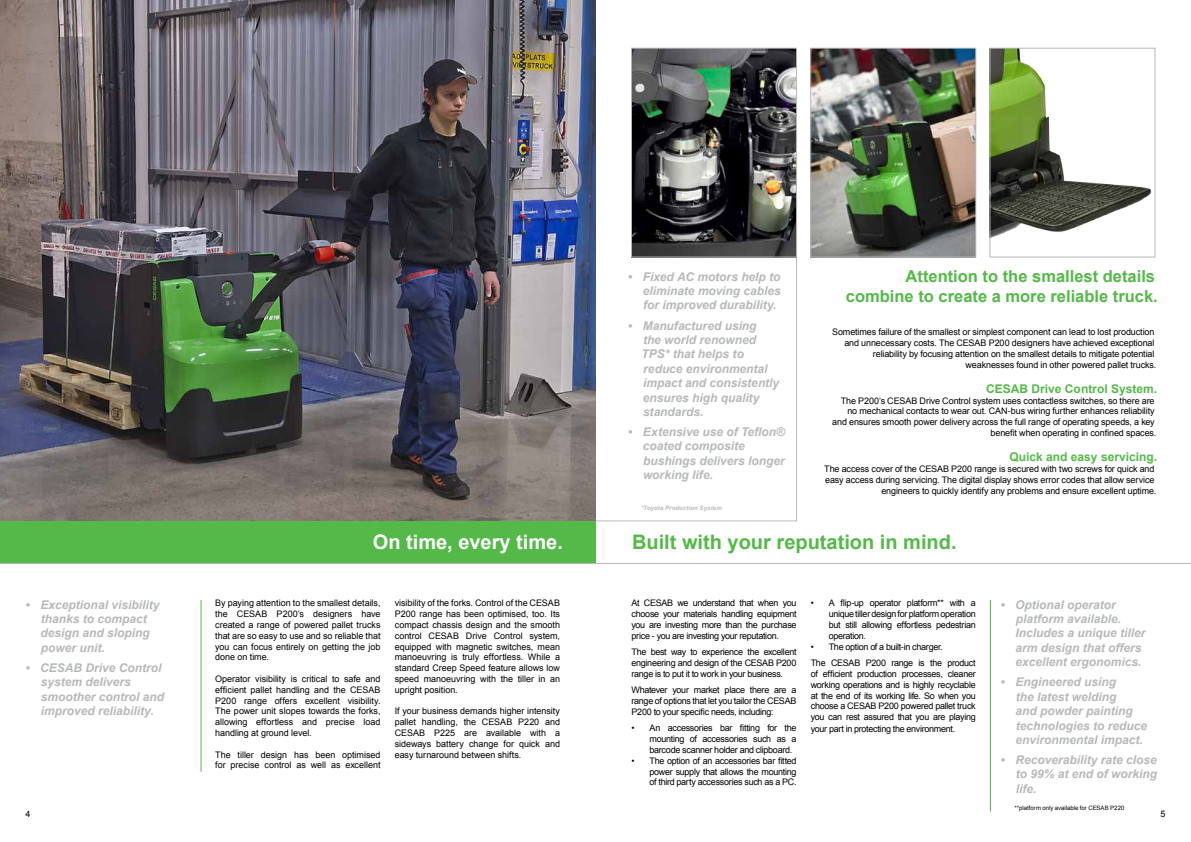
<style>
.page{position:relative;width:1191px;height:842px;background:#fff}
.page>*{position:absolute;margin:0;border:0;box-sizing:border-box;transform-origin:0 0}
.t1{font:700 20px "Arial";color:#54b948}
.t2{font:700 20px "Arial";color:#fff}
.t3{font:700 16.5px/19.8px "Arial";color:#54b948;text-align:right}
.t4{font:italic 700 12px/14.4px "Arial";color:#b6b8ba}
.t5{font:700 12px "Arial";color:#54b948}
.t6{font:9px/10.8px "Arial";letter-spacing:-.015em;color:#000;text-align:justify}
.t7{font:9px "Arial";letter-spacing:-.035em;color:#000}
.t8{font:6px "Arial";color:#000}
.t9{font:italic 700 6px "Arial";letter-spacing:.02em;color:#b6b8ba}
</style>
<div class="page">
<svg style="left:595px;top:257px;width:202px;height:265px"></svg>
<img style="left:0;top:0;width:595px;height:521px">
<div style="left:0;top:521px;width:595px;height:42px;background:#54b948"></div>
<img style="left:633px;top:50px;width:162px;height:206px">
<div style="left:631px;top:48px;width:166px;height:210px;border:1px solid #b6b8ba"></div>
<img style="left:812px;top:50px;width:162px;height:206px">
<div style="left:810px;top:48px;width:166px;height:210px;border:1px solid #b6b8ba"></div>
<img style="left:991px;top:50px;width:160px;height:188px">
<div style="left:989px;top:48px;width:166px;height:210px;border:1px solid #b6b8ba"></div>
<hr style="left:990px;top:600px;width:1px;height:211px;background:#54b948">
<hr style="left:0;top:563px;width:1191px;height:1px;background:#b6b8ba">
<hr style="left:200px;top:600px;width:1px;height:172px;background:#54b948">
<h3 class="t4" style="left:41px;top:598px;width:120px;text-indent:-15px">• Exceptional visibility thanks to compact design and sloping power unit.</h3>
<h3 class="t4" style="left:41px;top:661px;width:125px;text-indent:-15px">• CESAB Drive Control system delivers smoother control and improved reliability.</h3>
<h1 class="t2" style="left:373px;top:529px;width:192px">On time, every time.</h1>
<p class="t6" style="left:215px;top:598px;width:167px">By paying attention to the smallest details, the CESAB P200’s designers have created a range of powered pallet trucks that are so easy to use and so reliable that you can focus entirely on getting the job done on time.</p>
<p class="t6" style="left:215px;top:673px;width:167px">Operator visibility is critical to safe and efficient pallet handling and the CESAB P200 range offers excellent visibility.<br>The power unit slopes towards the forks, allowing effortless and precise load handling at ground level.</p>
<p class="t6" style="left:215px;top:749px;width:167px">The tiller design has been optimised for precise control as well as excellent</p>
<p class="t6" style="left:395px;top:598px;width:167px">visibility of the forks. Control of the CESAB P200 range has been optimised, too. Its compact chassis design and the smooth control CESAB Drive Control system, equipped with magnetic switches, mean manoeuvring is truly effortless. While a standard Creep Speed feature allows low speed manoeuvring with the tiller in an upright position.</p>
<p class="t6" style="left:395px;top:706px;width:167px">If your business demands higher intensity pallet handling, the CESAB P220 and CESAB P225 are available with a sideways battery change for quick and easy turnaround between shifts.</p>
<h3 class="t4" style="left:643px;top:270px;width:139px;text-align:justify;text-indent:-15px">• Fixed AC motors help to eliminate moving cables for improved durability.</h3>
<h3 class="t4" style="left:641px;top:319px;width:139px;text-indent:-14px">• Manufactured using<br>the world renowned<br>TPS* that helps to reduce environmental impact and consistently ensures high quality standards.</h3>
<h3 class="t4" style="left:643px;top:425px;width:144px;text-indent:-15px">• Extensive use of Teflon® coated composite bushings delivers longer working life.</h3>
<p class="t9" style="left:641px;top:504px;width:82px">*Toyota Production System</p>
<h2 class="t3" style="left:846px;top:267px;width:313px">Attention to the smallest details combine to create a more reliable truck.</h2>
<p class="t6" style="left:832px;top:327px;width:326px;text-align:right">Sometimes failure of the smallest or simplest component can lead to lost production and unnecessary costs. The CESAB P200 designers have achieved exceptional reliability by focusing attention on the smallest details to mitigate potential weaknesses found in other powered pallet trucks.</p>
<h3 class="t5" style="left:986px;top:381px;width:172px">CESAB Drive Control System.</h3>
<p class="t6" style="left:832px;top:395px;width:326px;text-align:right">The P200’s CESAB Drive Control system uses contactless switches, so there are no mechanical contacts to wear out. CAN-bus wiring further enhances reliability and ensures smooth power delivery across the full range of operating speeds, a key benefit when operating in confined spaces.</p>
<h3 class="t5" style="left:1009px;top:449px;width:149px">Quick and easy servicing.</h3>
<p class="t6" style="left:824px;top:463px;width:334px;text-align:right">The access cover of the CESAB P200 range is secured with two screws for quick and easy access during servicing. The digital display shows error codes that allow service engineers to quickly identify any problems and ensure excellent uptime.</p>
<h1 class="t1" style="left:632px;top:529px;width:326px">Built with your reputation in mind.</h1>
<p class="t6" style="left:631px;top:598px;width:166px">At CESAB we understand that when you choose your materials handling equipment you are investing more than the purchase price - you are investing your reputation.</p>
<p class="t6" style="left:631px;top:647px;width:166px">The best way to experience the excellent engineering and design of the CESAB P200 range is to put it to work in your business.</p>
<p class="t6" style="left:631px;top:685px;width:166px">Whatever your market place there are a range of options that let you tailor the CESAB P200 to your specific needs, including:</p>
<p class="t6" style="left:649px;top:723px;width:148px;text-indent:-18px">• An accessories bar fitting for the mounting of accessories such as a barcode scanner holder and clipboard.</p>
<p class="t6" style="left:649px;top:755px;width:148px;text-indent:-18px">• The option of an accessories bar fitted power supply that allows the mounting of third party accessories such as a PC.</p>
<p class="t6" style="left:828px;top:598px;width:148px;text-indent:-18px">• A flip-up operator platform** with a unique tiller design for platform operation but still allowing effortless pedestrian operation.</p>
<p class="t6" style="left:810px;top:638px;width:166px;line-height:16.5px">• The option of a built-in charger.<br>The CESAB P200 range is the product</p>
<p class="t6" style="left:810px;top:668px;width:166px">of efficient production processes, cleaner working operations and is highly recyclable at the end of its working life. So when you choose a CESAB P200 powered pallet truck you can rest assured that you are playing</p>
<p class="t7" style="left:810px;top:723px;width:146px">your part in protecting the environment.</p>
<h3 class="t4" style="left:1015px;top:598px;width:132px;text-indent:-15px">• Optional operator platform available.<br>Includes a unique tiller arm design that offers excellent ergonomics.</h3>
<h3 class="t4" style="left:1015px;top:675px;width:133px;text-indent:-15px">• Engineered using<br>the latest welding<br>and powder painting technologies to reduce environmental impact.</h3>
<h3 class="t4" style="left:1015px;top:753px;width:143px;text-align:justify;text-indent:-15px">• Recoverability rate close to 99% at end of working life.</h3>
<p class="t8" style="left:1014px;top:804px;width:111px">**platform only available for CESAB P220</p>
<p class="t6" style="left:26px;top:809px;width:7px">4</p>
<p class="t6" style="left:1160px;top:809px;width:7px">5</p>
</div>
